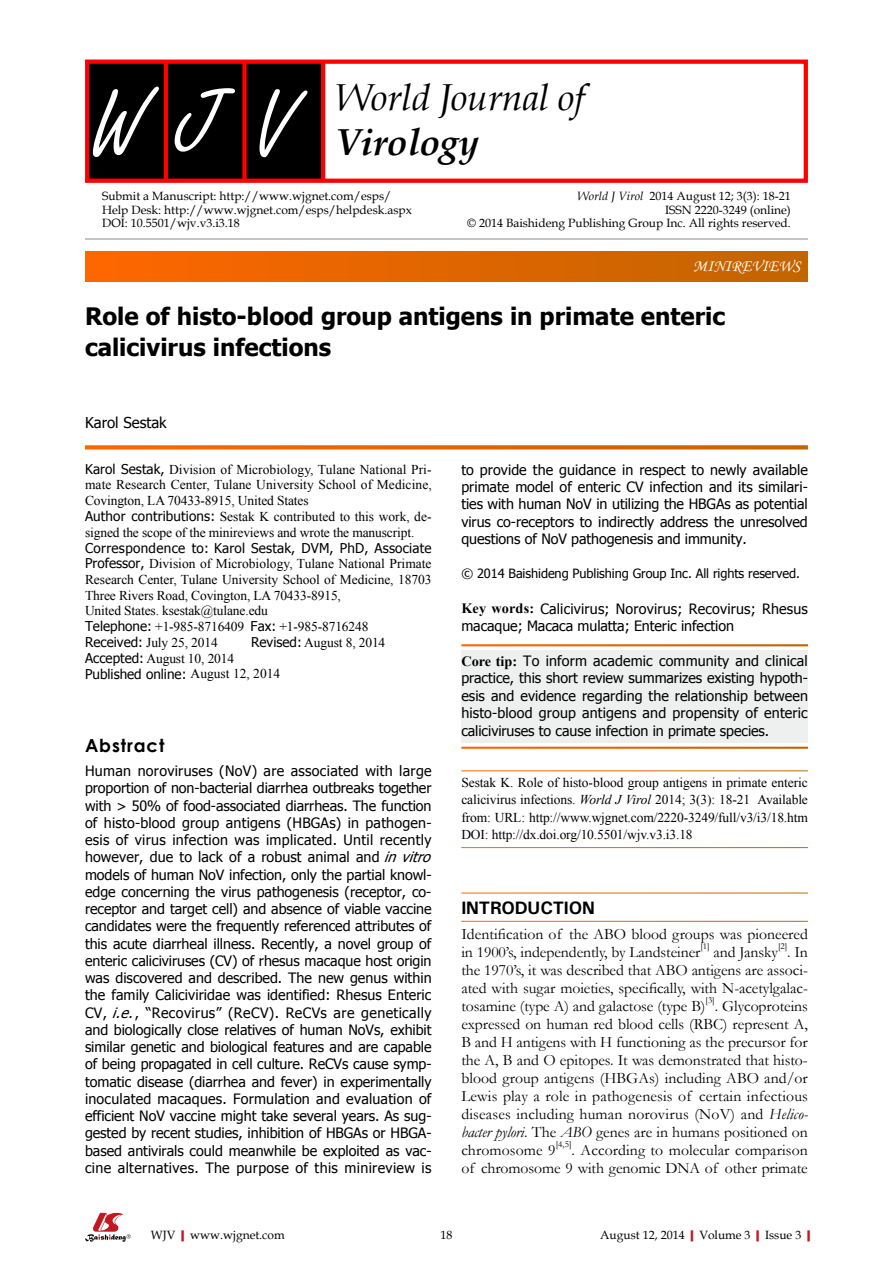
<style>
.page{position:relative;width:893px;height:1263px;background:#fff}
.page>*{position:absolute;margin:0;border:0;box-sizing:border-box;transform-origin:0 0}
.t1{font:97.5px "Freestyle Script";color:#fff}
.t2{font:italic 37.5px "Book Antiqua";letter-spacing:-.01em;color:#000}
.t3{font:italic 700 37.5px "Book Antiqua";letter-spacing:-.01em;color:#000}
.t4{font:700 24px/31.5px "Tahoma";color:#000}
.t5{font:700 18px "Univers";letter-spacing:-.01em;color:#000}
.t6{font:700 18px "Century Gothic";letter-spacing:.05em;color:#000}
.t7{font:16.5px "Monotype Corsiva";color:#fff}
.t8{font:15.75px/18px "Garamond";letter-spacing:-.005em;color:#000;text-align:justify}
.t9{font:15px "Tahoma";color:#000}
.t10{font:14.25px/17.2px "Tahoma";letter-spacing:-.005em;color:#000}
.t11{font:13.5px/15.8px "Times New Roman";letter-spacing:-.01em;color:#000}
.t12{font:12.75px "Tahoma";letter-spacing:-.005em;color:#000}
.t13{font:12px/13.5px "Book Antiqua";color:#000}
.t14{font:9.15px "Garamond";color:#000}
.s1{font-style:italic}
.s2{font-family:"Tahoma"}
.s3{font-family:"Times New Roman";font-weight:700}
.s4{font-weight:700;color:#c01920}
</style>
<div class="page">
<div style="left:461px;top:650px;width:347px;height:92px;background:#eeefef"></div>
<div style="left:85px;top:252px;width:723px;height:29px;background:linear-gradient(to right,#f60,#c16500)"></div>
<hr style="left:85px;top:239px;width:723px;height:1px;background:#898989">
<svg style="left:85px;top:445px;width:723px;height:4px;background:#e26f11"></svg>
<div style="left:87px;top:61px;width:236px;height:121px;background:#000"></div>
<hr style="left:164px;top:61px;width:4px;height:121px;background:#f00">
<div style="left:242px;top:61px;width:5px;height:121px;background:#f00"></div>
<hr style="left:321px;top:61px;width:4px;height:121px;background:#f00">
<div style="left:85px;top:60px;width:723px;height:123px;border:4px solid #f00"></div>
<svg style="left:85px;top:1213px;width:46px;height:29px"></svg>
<p class="t1" style="left:91px;top:71px;width:205px">WJV</p>
<p class="t2" style="left:336px;top:71px;width:250px">World Journal of</p>
<p class="t3" style="left:336px;top:116px;width:145px">Virology</p>
<p class="t13" style="left:102px;top:189px;width:311px">Submit a Manuscript: http://www.wjgnet.com/esps/<br>Help Desk: http://www.wjgnet.com/esps/helpdesk.aspx<br>DOI: 10.5501/wjv.v3.i3.18</p>
<p class="t13" style="left:467px;top:189px;width:325px;text-align:right"><span class="s1">World J Virol</span> 2014 August 12; 3(3): 18-21<br>ISSN 2220-3249 (online)<br>© 2014 Baishideng Publishing Group Inc. All rights reserved.</p>
<p class="t7" style="left:693px;top:256px;width:109px">MINIREVIEWS</p>
<p class="t4" style="left:85px;top:299px;width:642px">Role of histo-blood group antigens in primate enteric calicivirus infections</p>
<p class="t9" style="left:85px;top:413px;width:83px">Karol Sestak</p>
<p class="t11" style="left:85px;top:461px;width:348px"><span class="s2">Karol Sestak,</span> Division of Microbiology, Tulane National Pri&shy;mate Research Center, Tulane University School of Medicine, Covington, LA 70433-8915, United States<br><span class="s2">Author contributions:</span> Sestak K contributed to this work, de&shy;signed the scope of the minireviews and wrote the manuscript.<br><span class="s2">Correspondence to: Karol Sestak, DVM, PhD, Associate Professor,</span> Division of Microbiology, Tulane National Primate Research Center, Tulane University School of Medicine, 18703<br>Three Rivers Road, Covington, LA 70433-8915,<br>United States. ksestak@tulane.edu<br><span class="s2">Telephone:</span> +1-985-8716409 <span class="s2">Fax:</span> +1-985-8716248<br><span class="s2">Received:</span> July 25, 2014</p>
<p class="t11" style="left:251px;top:634px;width:136px"><span class="s2">Revised:</span> August 8, 2014</p>
<p class="t11" style="left:85px;top:650px;width:197px;line-height:16.2px"><span class="s2">Accepted:</span> August 10, 2014<br><span class="s2">Published online:</span> August 12, 2014</p>
<p class="t6" style="left:85px;top:732px;width:81px">Abstract</p>
<p class="t10" style="left:85px;top:762px;width:353px">Human noroviruses (NoV) are associated with large proportion of non-bacterial diarrhea outbreaks together with &gt; 50% of food-associated diarrheas. The function of histo-blood group antigens (HBGAs) in pathogen&shy;esis of virus infection was implicated. Until recently however, due to lack of a robust animal and <span class="s1">invitro </span>models of human NoV infection, only the partial knowl&shy;edge concerning the virus pathogenesis (receptor, co&shy;receptor and target cell) and absence of viable vaccine candidates were the frequently referenced attributes of this acute diarrheal illness. Recently, a novel group of enteric caliciviruses (CV) of rhesus macaque host origin was discovered and described. The new genus within the family Caliciviridae was identified: Rhesus Enteric CV, <span class="s1">i.e.</span>, “Recovirus” (ReCV). ReCVs are genetically and biologically close relatives of human NoVs, exhibit similar genetic and biological features and are capable of being propagated in cell culture. ReCVs cause symp&shy;tomatic disease (diarrhea and fever) in experimentally inoculated macaques. Formulation and evaluation of efficient NoV vaccine might take several years. As sug&shy;gested by recent studies, inhibition of HBGAs or HBGA&shy;based antivirals could meanwhile be exploited as vac&shy;cine alternatives. The purpose of this minireview is</p>
<p class="t10" style="left:461px;top:460px;width:348px;text-align:justify">to provide the guidance in respect to newly available primate model of enteric CV infection and its similari&shy;ties with human NoV in utilizing the HBGAs as potential virus co-receptors to indirectly address the unresolved questions of NoV pathogenesis and immunity.</p>
<p class="t12" style="left:461px;top:564px;width:340px">© 2014 Baishideng Publishing Group Inc. All rights reserved.</p>
<p class="t10" style="left:461px;top:599px;width:348px"><span class="s3">Key words:</span> Calicivirus; Norovirus; Recovirus; Rhesus macaque; Macaca mulatta; Enteric infection</p>
<p class="t10" style="left:461px;top:651px;width:348px;text-align:justify"><span class="s3">Core tip:</span> To inform academic community and clinical practice, this short review summarizes existing hypoth&shy;esis and evidence regarding the relationship between histo-blood group antigens and propensity of enteric caliciviruses to cause infection in primate species.</p>
<p class="t11" style="left:461px;top:773px;width:348px;line-height:17.4px;text-align:justify">Sestak K. Role of histo-blood group antigens in primate enteric calicivirus infections. <span class="s1">World J Virol</span> 2014; 3(3): 18-21 Available from: URL: http://www.wjgnet.com/2220-3249/full/v3/i3/18.htm DOI: http://dx.doi.org/10.5501/wjv.v3.i3.18</p>
<p class="t5" style="left:461px;top:897px;width:135px">INTRODUCTION</p>
<p class="t8" style="left:461px;top:925px;width:348px">Identification of the ABO blood groups was pioneered in 1900’s, independently, by Landsteiner</p>
<p class="t14" style="left:700px;top:940px;width:11px">[1]</p>
<p class="t8" style="left:713px;top:943px;width:66px">and Jansky</p>
<p class="t14" style="left:778px;top:940px;width:11px">[2]</p>
<p class="t8" style="left:461px;top:943px;width:348px;text-indent:326px">. In the 1970’s, it was described that ABO antigens are associ&shy;ated with sugar moieties, specifically, with N-acetylgalac&shy;tosamine (type A) and galactose (type B)</p>
<p class="t14" style="left:706px;top:994px;width:11px">[3]</p>
<p class="t8" style="left:461px;top:997px;width:348px;text-indent:253px">. Glycoproteins expressed on human red blood cells (RBC) represent A, B and H antigens with H functioning as the precursor for the A, B and O epitopes. It was demonstrated that histo&shy;blood group antigens (HBGAs) including ABO and/or Lewis play a role in pathogenesis of certain infectious diseases including human norovirus (NoV) and <span class="s1">Helico&shy;bacter pylori</span>. The <span class="s1">ABO</span> genes are in humans positioned on chromosome 9</p>
<p class="t14" style="left:556px;top:1138px;width:17px">[4,5]</p>
<p class="t8" style="left:461px;top:1141px;width:348px;text-align:right">. According to molecular comparison<br>of chromosome 9 with genomic DNA of other primate</p>
<p class="t13" style="left:151px;top:1227px;width:135px">WJV<span class="s4">|</span>www.wjgnet.com</p>
<p class="t13" style="left:440px;top:1227px;width:13px">18</p>
<p class="t13" style="left:600px;top:1227px;width:217px">August 12, 2014<span class="s4">|</span>Volume 3<span class="s4">|</span>Issue 3<span class="s4">|</span></p>
</div>
